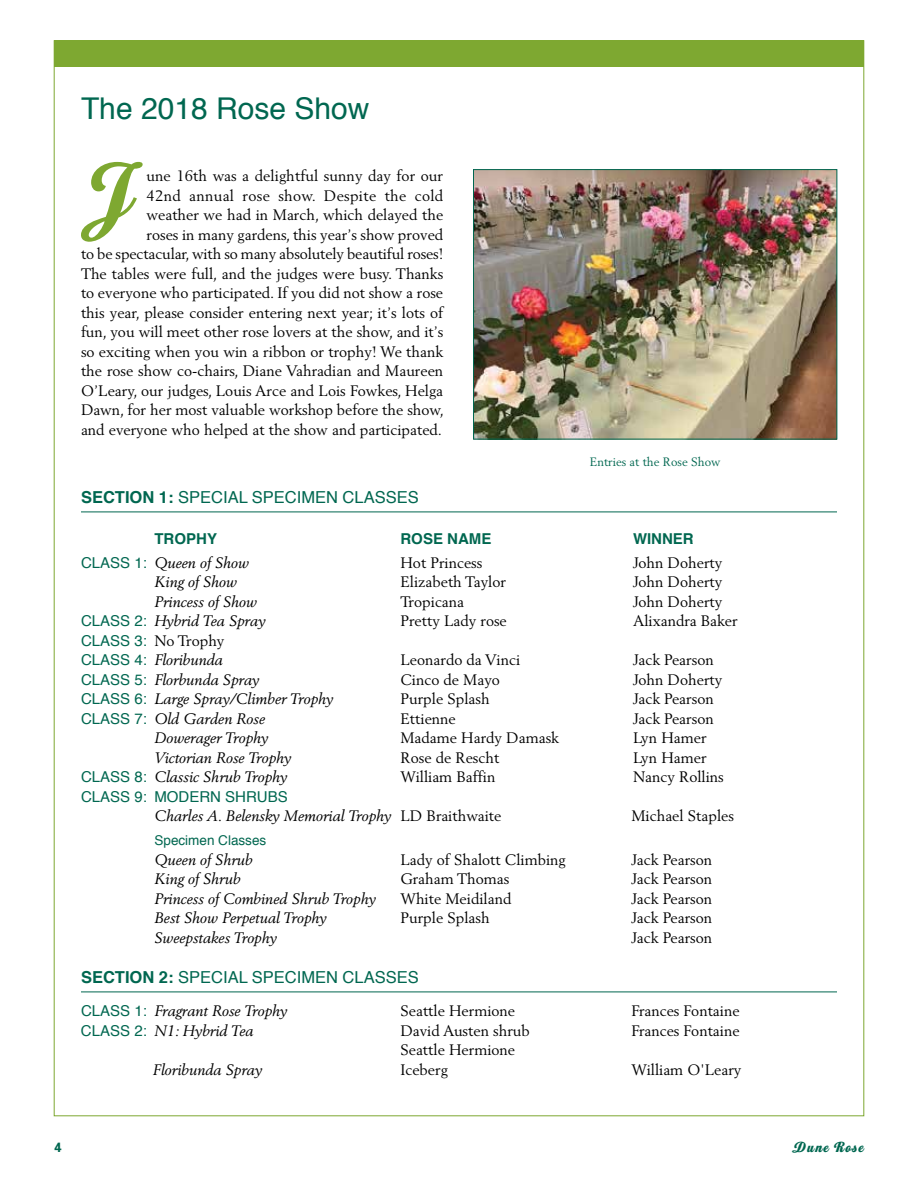
<style>
.page{position:relative;width:918px;height:1188px;background:#fff}
.page>*{position:absolute;margin:0;border:0;box-sizing:border-box;transform-origin:0 0}
.t1{font:79.8px "Home Run Script";color:#7ea831}
.t2{font:30px "Helvetica";color:#006750}
.t3{font:16.5px "Helvetica";color:#006750}
.t4{font:15px/19.5px "Berling";color:#000;text-align:right}
.t5{font:italic 15px "Berling";color:#000}
.t6{font:15px/19.5px "Helvetica";color:#006750}
.t7{font:700 15px "Helvetica";color:#006750}
.t8{font:15px "Home Run Script";letter-spacing:.1em;color:#006750}
.t9{font:13.5px "Helvetica";color:#006750}
.t10{font:700 13.5px "Univers";color:#006750}
.t11{font:12px "Berling";color:#006750}
.s1{font-weight:700}
.s2{font-family:"Helvetica";font-style:normal;color:#006750}
.s3{font-family:"Berling";color:#000}
.s4{font-family:"Berling";font-style:italic;color:#000}
.s5{font-style:normal}
</style>
<div class="page">
<div style="left:54px;top:40px;width:810px;height:28px;background:#7ea831"></div>
<img style="left:475px;top:171px;width:360px;height:266px">
<div style="left:473px;top:169px;width:364px;height:270px;border:1px solid #006750"></div>
<hr style="left:81px;top:512px;width:756px;height:1px;background:#006750">
<hr style="left:81px;top:992px;width:756px;height:1px;background:#006750">
<h2 class="t2" style="left:81px;top:85px;width:290px">The 2018 Rose Show</h2>
<h1 class="t1" style="left:96px;top:143px;width:40px">J</h1>
<p class="t4" style="left:81px;top:166px;width:364px">une 16th was a delightful sunny day for our<br>42nd annual rose show. Despite the cold<br>weather we had in March, which delayed the<br>roses in many gardens, this year’s show proved<br>to be spectacular, with so many absolutely beautiful roses!<br>The tables were full, and the judges were busy. Thanks to everyone who participated. If you did not show a rose this year, please consider entering next year; it’s lots of fun, you will meet other rose lovers at the show, and it’s so exciting when you win a ribbon or trophy! We thank the rose show co-chairs, Diane Vahradian and Maureen O’Leary, our judges, Louis Arce and Lois Fowkes, Helga Dawn, for her most valuable workshop before the show, and everyone who helped at the show and participated.</p>
<p class="t11" style="left:590px;top:455px;width:132px">Entries at the Rose Show</p>
<p class="t3" style="left:81px;top:485px;width:339px"><span class="s1">SECTION 1:</span> SPECIAL SPECIMEN CLASSES</p>
<p class="t7" style="left:154px;top:526px;width:64px">TROPHY</p>
<p class="t7" style="left:400px;top:526px;width:92px">ROSE NAME</p>
<p class="t7" style="left:633px;top:526px;width:62px">WINNER</p>
<p class="t5" style="left:81px;top:553px;width:170px"><span class="s2">CLASS 1:</span> Queen of Show</p>
<p class="t4" style="left:400px;top:552px;width:83px">Hot Princess</p>
<p class="t4" style="left:633px;top:552px;width:91px">John Doherty</p>
<p class="t5" style="left:154px;top:573px;width:84px">King of Show</p>
<p class="t4" style="left:400px;top:572px;width:107px">Elizabeth Taylor</p>
<p class="t4" style="left:633px;top:572px;width:91px">John Doherty</p>
<p class="t5" style="left:154px;top:592px;width:104px">Princess of Show</p>
<p class="t4" style="left:400px;top:591px;width:65px">Tropicana</p>
<p class="t4" style="left:633px;top:591px;width:91px">John Doherty</p>
<p class="t5" style="left:81px;top:612px;width:186px"><span class="s2">CLASS 2:</span> Hybrid Tea Spray</p>
<p class="t4" style="left:400px;top:611px;width:108px">Pretty Lady rose</p>
<p class="t4" style="left:633px;top:611px;width:106px">Alixandra Baker</p>
<p class="t6" style="left:81px;top:631px;width:145px">CLASS 3: <span class="s3">No Trophy<br></span>CLASS 4: <span class="s4">Floribunda</span></p>
<p class="t4" style="left:400px;top:650px;width:121px">Leonardo da Vinci</p>
<p class="t4" style="left:633px;top:650px;width:82px">Jack Pearson</p>
<p class="t5" style="left:81px;top:670px;width:180px"><span class="s2">CLASS 5:</span> Florbunda Spray</p>
<p class="t4" style="left:400px;top:669px;width:101px">Cinco de Mayo</p>
<p class="t4" style="left:633px;top:669px;width:91px">John Doherty</p>
<p class="t5" style="left:81px;top:690px;width:254px"><span class="s2">CLASS 6:</span> Large Spray/Climber Trophy</p>
<p class="t4" style="left:400px;top:689px;width:91px">Purple Splash</p>
<p class="t4" style="left:633px;top:689px;width:82px">Jack Pearson</p>
<p class="t5" style="left:81px;top:709px;width:186px"><span class="s2">CLASS 7:</span> Old Garden Rose</p>
<p class="t4" style="left:400px;top:708px;width:57px">Ettienne</p>
<p class="t4" style="left:633px;top:708px;width:82px">Jack Pearson</p>
<p class="t5" style="left:154px;top:729px;width:115px">Dowerager Trophy</p>
<p class="t4" style="left:400px;top:728px;width:160px">Madame Hardy Damask</p>
<p class="t4" style="left:633px;top:728px;width:75px">Lyn Hamer</p>
<p class="t5" style="left:154px;top:748px;width:139px">Victorian Rose Trophy</p>
<p class="t4" style="left:400px;top:747px;width:100px">Rose de Rescht</p>
<p class="t4" style="left:633px;top:747px;width:75px">Lyn Hamer</p>
<p class="t5" style="left:81px;top:768px;width:208px"><span class="s2">CLASS 8:</span> Classic Shrub Trophy</p>
<p class="t4" style="left:400px;top:767px;width:96px">William Baffin</p>
<p class="t4" style="left:633px;top:767px;width:92px">Nancy Rollins</p>
<p class="t6" style="left:81px;top:787px;width:208px">CLASS 9: MODERN SHRUBS</p>
<p class="t5" style="left:154px;top:807px;width:348px">Charles A. Belensky Memorial Trophy <span class="s5">LD Braithwaite</span></p>
<p class="t4" style="left:631px;top:806px;width:104px">Michael Staples</p>
<p class="t9" style="left:154px;top:830px;width:113px">Specimen Classes</p>
<p class="t5" style="left:154px;top:850px;width:100px">Queen of Shrub</p>
<p class="t4" style="left:400px;top:849px;width:167px">Lady of Shalott Climbing</p>
<p class="t4" style="left:631px;top:849px;width:82px">Jack Pearson</p>
<p class="t5" style="left:154px;top:870px;width:88px">King of Shrub</p>
<p class="t4" style="left:400px;top:869px;width:110px">Graham Thomas</p>
<p class="t4" style="left:631px;top:869px;width:82px">Jack Pearson</p>
<p class="t5" style="left:154px;top:889px;width:223px">Princess of Combined Shrub Trophy</p>
<p class="t4" style="left:400px;top:888px;width:112px">White Meidiland</p>
<p class="t4" style="left:631px;top:888px;width:82px">Jack Pearson</p>
<p class="t5" style="left:154px;top:909px;width:174px">Best Show Perpetual Trophy</p>
<p class="t4" style="left:400px;top:908px;width:91px">Purple Splash</p>
<p class="t4" style="left:631px;top:908px;width:82px">Jack Pearson</p>
<p class="t5" style="left:154px;top:928px;width:124px">Sweepstakes Trophy</p>
<p class="t4" style="left:631px;top:927px;width:82px">Jack Pearson</p>
<p class="t3" style="left:81px;top:965px;width:339px"><span class="s1">SECTION 2:</span> SPECIAL SPECIMEN CLASSES</p>
<p class="t5" style="left:81px;top:1002px;width:208px"><span class="s2">CLASS 1:</span> Fragrant Rose Trophy</p>
<p class="t4" style="left:400px;top:1001px;width:116px">Seattle Hermione</p>
<p class="t4" style="left:631px;top:1001px;width:110px">Frances Fontaine</p>
<p class="t5" style="left:81px;top:1021px;width:174px"><span class="s2">CLASS 2:</span> N1: Hybrid Tea</p>
<p class="t4" style="left:400px;top:1020px;width:131px">David Austen shrub</p>
<p class="t4" style="left:631px;top:1020px;width:110px">Frances Fontaine</p>
<p class="t4" style="left:400px;top:1040px;width:116px">Seattle Hermione</p>
<p class="t5" style="left:153px;top:1060px;width:111px">Floribunda Spray</p>
<p class="t4" style="left:400px;top:1059px;width:49px">Iceberg</p>
<p class="t4" style="left:631px;top:1059px;width:111px">William O'Leary</p>
<p class="t10" style="left:54px;top:1139px;width:9px">4</p>
<p class="t8" style="left:793px;top:1138px;width:72px">Dune Rose</p>
</div>
